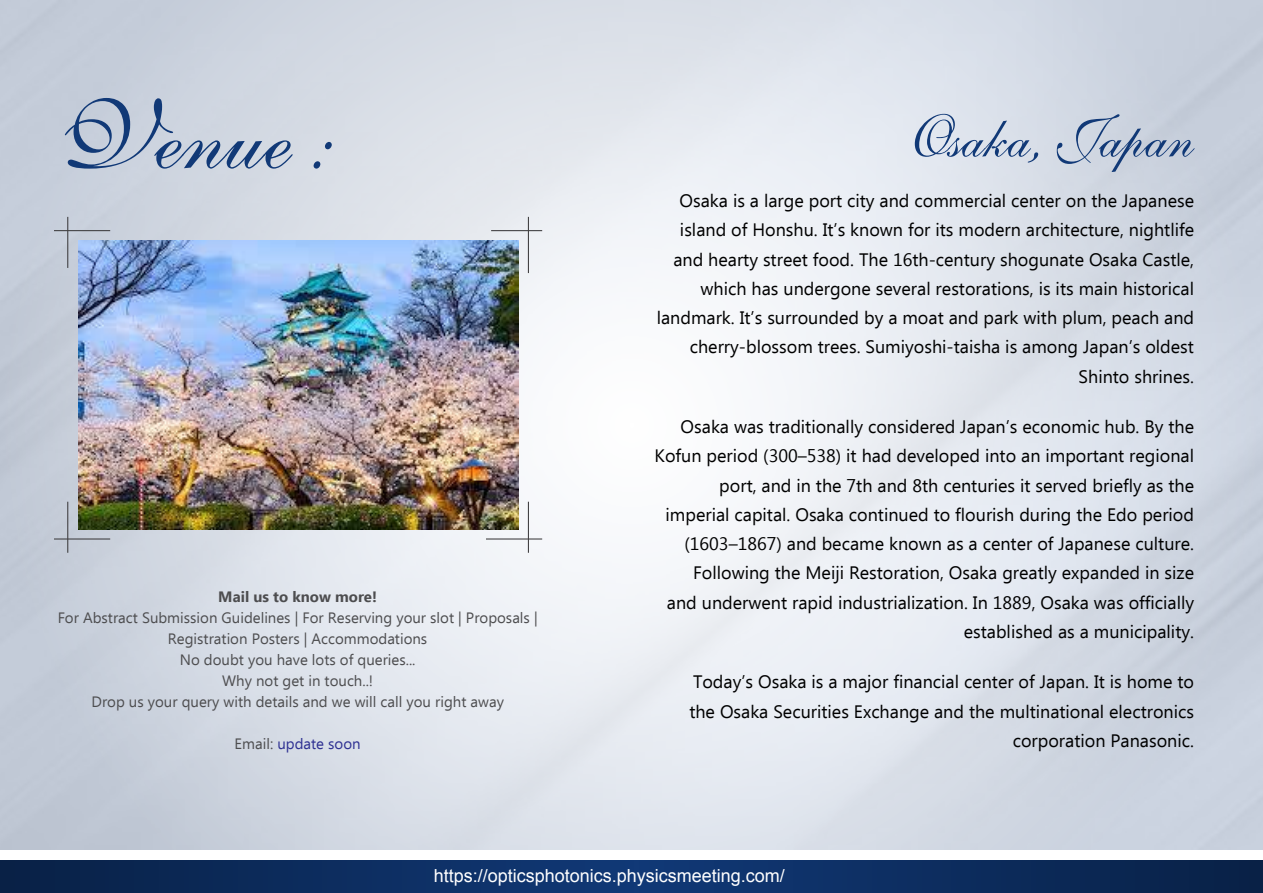
<style>
.page{position:relative;width:1263px;height:893px;background:#fff}
.page>*{position:absolute;margin:0;border:0;box-sizing:border-box;transform-origin:0 0}
.t1{font:98.1px "English 111 Presto BT";color:#113977}
.t2{font:58.8px "English 111 Presto BT";color:#113977}
.t3{font:18px/29.2px "Ebrima";color:#000;text-align:right}
.t4{font:18px "Arial";color:#fff}
.t5{font:15px/21px "Ebrima";color:#4d4d4f;text-align:center}
.t6{font:700 15px "Ebrima";color:#4d4d4f}
.t7{font:15px "Ebrima";color:#2e3092}
.s1{color:#4d4d4f}
</style>
<div class="page">
<img style="left:0;top:0;width:1263px;height:850px">
<svg style="left:0;top:860px;width:1263px;height:33px;background:#0c2c5d"></svg>
<img style="left:78px;top:240px;width:440px;height:289px">
<hr style="left:486px;top:538px;width:56px;height:2px;background:#414042">
<hr style="left:528px;top:502px;width:1px;height:51px;background:#414042">
<hr style="left:54px;top:538px;width:56px;height:2px;background:#414042">
<hr style="left:67px;top:502px;width:1px;height:51px;background:#414042">
<hr style="left:54px;top:230px;width:56px;height:1px;background:#414042">
<hr style="left:67px;top:217px;width:1px;height:51px;background:#414042">
<hr style="left:528px;top:217px;width:1px;height:56px;background:#414042">
<hr style="left:491px;top:230px;width:51px;height:1px;background:#414042">
<h1 class="t1" style="left:54px;top:75px;width:282px">Venue :</h1>
<p class="t6" style="left:218px;top:586px;width:160px">Mail us to know more!</p>
<p class="t5" style="left:58px;top:608px;width:481px">For Abstract Submission Guidelines | For Reserving your slot | Proposals | Registration Posters | Accommodations<br>No doubt you have lots of queries...<br>Why not get in touch..!<br>Drop us your query with details and we will call you right away</p>
<p class="t7" style="left:235px;top:733px;width:128px"><span class="s1">Email:</span> update soon</p>
<h2 class="t2" style="left:913px;top:101px;width:283px">Osaka, Japan</h2>
<p class="t3" style="left:657px;top:187px;width:539px">Osaka is a large port city and commercial center on the Japanese island of Honshu. It’s known for its modern architecture, nightlife and hearty street food. The 16th-century shogunate Osaka Castle, which has undergone several restorations, is its main historical landmark. It’s surrounded by a moat and park with plum, peach and cherry-blossom trees. Sumiyoshi-taisha is among Japan’s oldest Shinto shrines.</p>
<p class="t3" style="left:655px;top:413px;width:541px">Osaka was traditionally considered Japan’s economic hub. By the Kofun period (300–538) it had developed into an important regional port, and in the 7th and 8th centuries it served briefly as the imperial capital. Osaka continued to flourish during the Edo period (1603–1867) and became known as a center of Japanese culture.<br>Following the Meiji Restoration, Osaka greatly expanded in size<br>and underwent rapid industrialization. In 1889, Osaka was officially established as a municipality.</p>
<p class="t3" style="left:689px;top:668px;width:506px">Today’s Osaka is a major financial center of Japan. It is home to the Osaka Securities Exchange and the multinational electronics corporation Panasonic.</p>
<p class="t4" style="left:434px;top:864px;width:353px">https://opticsphotonics.physicsmeeting.com/</p>
</div>
